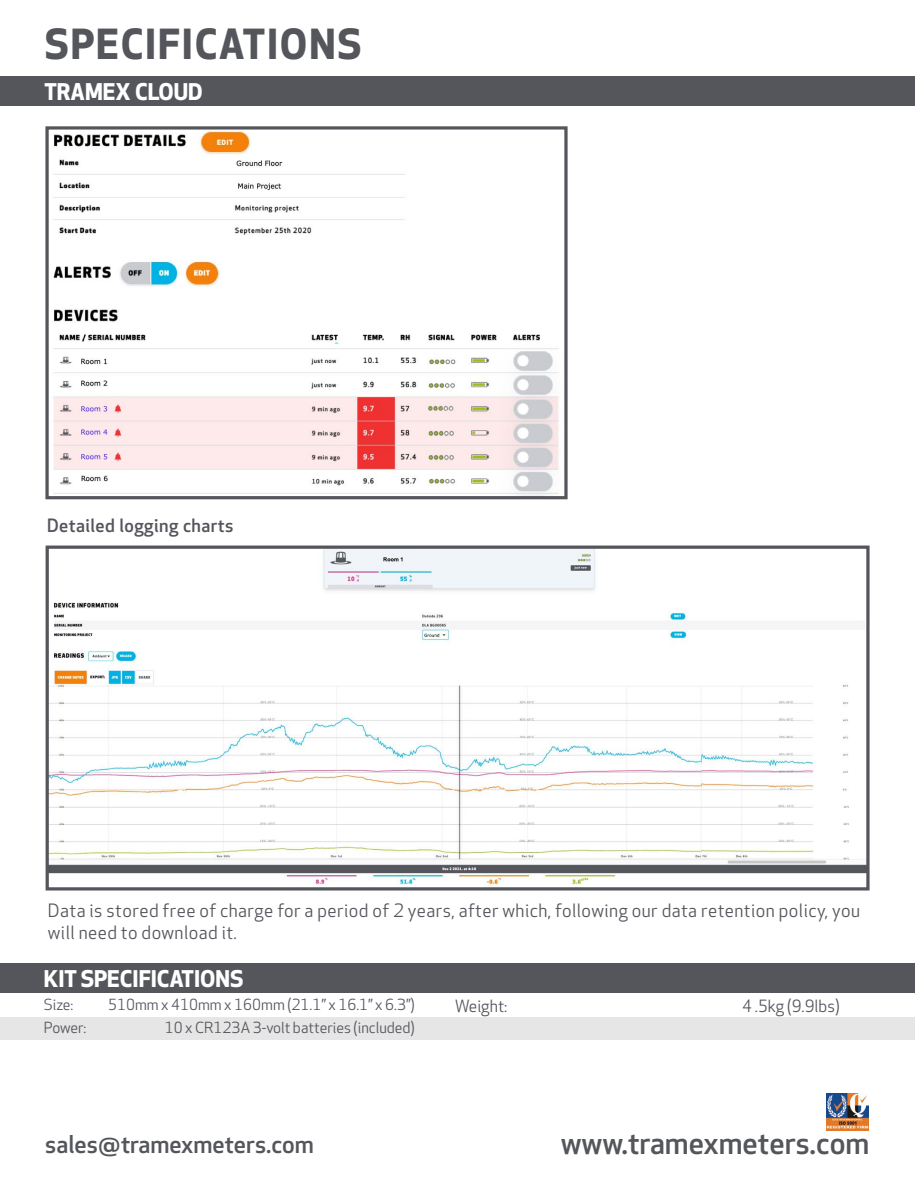
<style>
.page{position:relative;width:915px;height:1191px;background:#fff}
.page>*{position:absolute;margin:0;border:0;box-sizing:border-box;transform-origin:0 0}
.t1{font:700 40.5px "Apex New";letter-spacing:.045em;color:#54565c}
.t2{font:500 30px "Apex New";color:#54565c}
.t3{font:500 24px "Apex New";color:#54565c}
.t4{font:700 22.5px "Apex New";color:#fff}
.t5{font:18px/22.5px "Apex New";letter-spacing:.025em;color:#54565c}
.t6{font:500 18px "Apex New";letter-spacing:.025em;color:#54565c}
.t7{font:16.5px "Apex New";color:#54565c}
.t8{font:15px "Apex New";color:#54565c}
</style>
<div class="page">
<div style="left:0;top:963px;width:914px;height:30px;background:#54565c"></div>
<div style="left:0;top:1018px;width:914px;height:22px;background:#e6e6e6"></div>
<img style="left:826px;top:1093px;width:42px;height:37px">
<svg style="left:50px;top:549px;width:815px;height:337px"></svg>
<div style="left:46px;top:545px;width:823px;height:345px;border:3px solid #54565c"></div>
<svg style="left:53px;top:131px;width:506px;height:364px"></svg>
<div style="left:45px;top:126px;width:522px;height:373px;border:3px solid #54565c"></div>
<div style="left:0;top:76px;width:914px;height:30px;background:#54565c"></div>
<h1 class="t1" style="left:45px;top:20px;width:318px">SPECIFICATIONS</h1>
<p class="t4" style="left:45px;top:79px;width:160px">TRAMEX CLOUD</p>
<p class="t6" style="left:47px;top:515px;width:188px">Detailed logging charts</p>
<p class="t5" style="left:48px;top:899px;width:813px">Data is stored free of charge for a period of 2 years, after which, following our data retention policy, you will need to download it.</p>
<p class="t4" style="left:44px;top:965px;width:201px">KIT SPECIFICATIONS</p>
<p class="t8" style="left:44px;top:996px;width:31px">Size:</p>
<p class="t8" style="left:108px;top:996px;width:308px">510mm x 410mm x 160mm (21.1” x 16.1” x 6.3”)</p>
<p class="t8" style="left:44px;top:1019px;width:44px">Power:</p>
<p class="t8" style="left:165px;top:1019px;width:251px">10 x CR123A 3-volt batteries (included)</p>
<p class="t7" style="left:455px;top:996px;width:54px">Weight:</p>
<p class="t7" style="left:741px;top:996px;width:99px">4 .5kg (9.9lbs)</p>
<h3 class="t3" style="left:45px;top:1130px;width:270px">sales@tramexmeters.com</h3>
<h2 class="t2" style="left:560px;top:1125px;width:310px">www.tramexmeters.com</h2>
</div>
